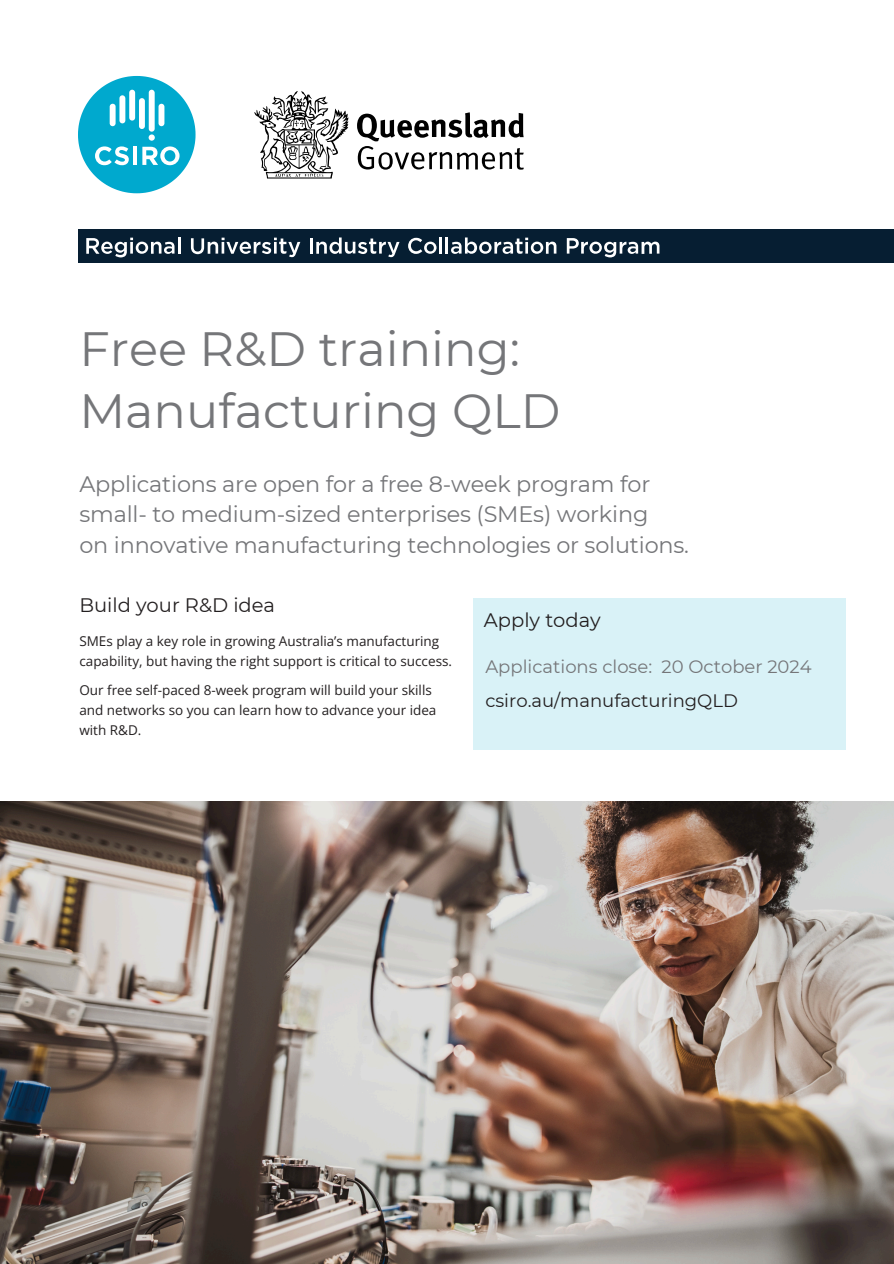
<style>
.page{position:relative;width:894px;height:1264px;background:#fff}
.page>*{position:absolute;margin:0;border:0;box-sizing:border-box;transform-origin:0 0}
.t1{font:48px/61.8px "Montserrat";color:#757679}
.t2{font:22.35px/30.3px "Montserrat";letter-spacing:-.01em;color:#757679}
.t3{font:19.5px "Montserrat";color:#231f20}
.t4{font:18px/33.8px "Montserrat";color:#757679}
.t5{font:13.5px/20px "Open Sans";color:#231f20}
.s1{color:#231f20}
</style>
<div class="page">
<svg style="left:357px;top:112px;width:166px;height:58px"></svg>
<svg style="left:254px;top:91px;width:94px;height:87px"></svg>
<div style="left:78px;top:230px;width:815px;height:33px;background:#061e32"></div>
<svg style="left:86px;top:237px;width:94px;height:20px"></svg>
<svg style="left:191px;top:238px;width:109px;height:19px"></svg>
<svg style="left:310px;top:237px;width:89px;height:20px"></svg>
<svg style="left:408px;top:238px;width:28px;height:16px"></svg>
<hr style="left:439px;top:237px;width:3px;height:16px;background:#fff">
<hr style="left:445px;top:237px;width:3px;height:16px;background:#fff">
<svg style="left:451px;top:237px;width:105px;height:17px"></svg>
<svg style="left:566px;top:238px;width:93px;height:19px"></svg>
<svg style="left:78px;top:76px;width:117px;height:117px"></svg>
<svg style="left:148px;top:134px;width:7px;height:7px"></svg>
<div style="left:139px;top:98px;width:6px;height:31px;background:#fff;border-radius:3px"></div>
<div style="left:119px;top:95px;width:6px;height:28px;background:#fff;border-radius:3px"></div>
<div style="left:158px;top:104px;width:6px;height:22px;background:#fff;border-radius:3px"></div>
<div style="left:110px;top:104px;width:6px;height:22px;background:#fff;border-radius:3px"></div>
<div style="left:149px;top:90px;width:6px;height:42px;background:#fff;border-radius:3px"></div>
<div style="left:129px;top:90px;width:6px;height:31px;background:#fff;border-radius:3px"></div>
<img style="left:0;top:801px;width:893px;height:461px">
<p class="t1" style="left:79px;top:317px;width:482px">Free R&amp;D training:<br>Manufacturing QLD</p>
<h3 class="t2" style="left:79px;top:468px;width:611px">Applications are open for a free 8-week program for small- to medium-sized enterprises (SMEs) working<br>on innovative manufacturing technologies or solutions.</h3>
<p class="t3" style="left:79px;top:592px;width:197px">Build your R&amp;D idea</p>
<h1 class="t5" style="left:79px;top:631px;width:374px">SMEs play a key role in growing Australia’s manufacturing capability, but having the right support is critical to success.</h1>
<h2 class="t5" style="left:79px;top:680px;width:358px">Our free self-paced 8-week program will build your skills and networks so you can learn how to advance your idea with R&amp;D.</h2>
<h3 class="t3" style="left:484px;top:608px;width:118px">Apply today</h3>
<h3 class="t4" style="left:485px;top:650px;width:328px">Applications close: 20 October 2024 <span class="s1">csiro.au/manufacturingQLD</span></h3>
</div>
